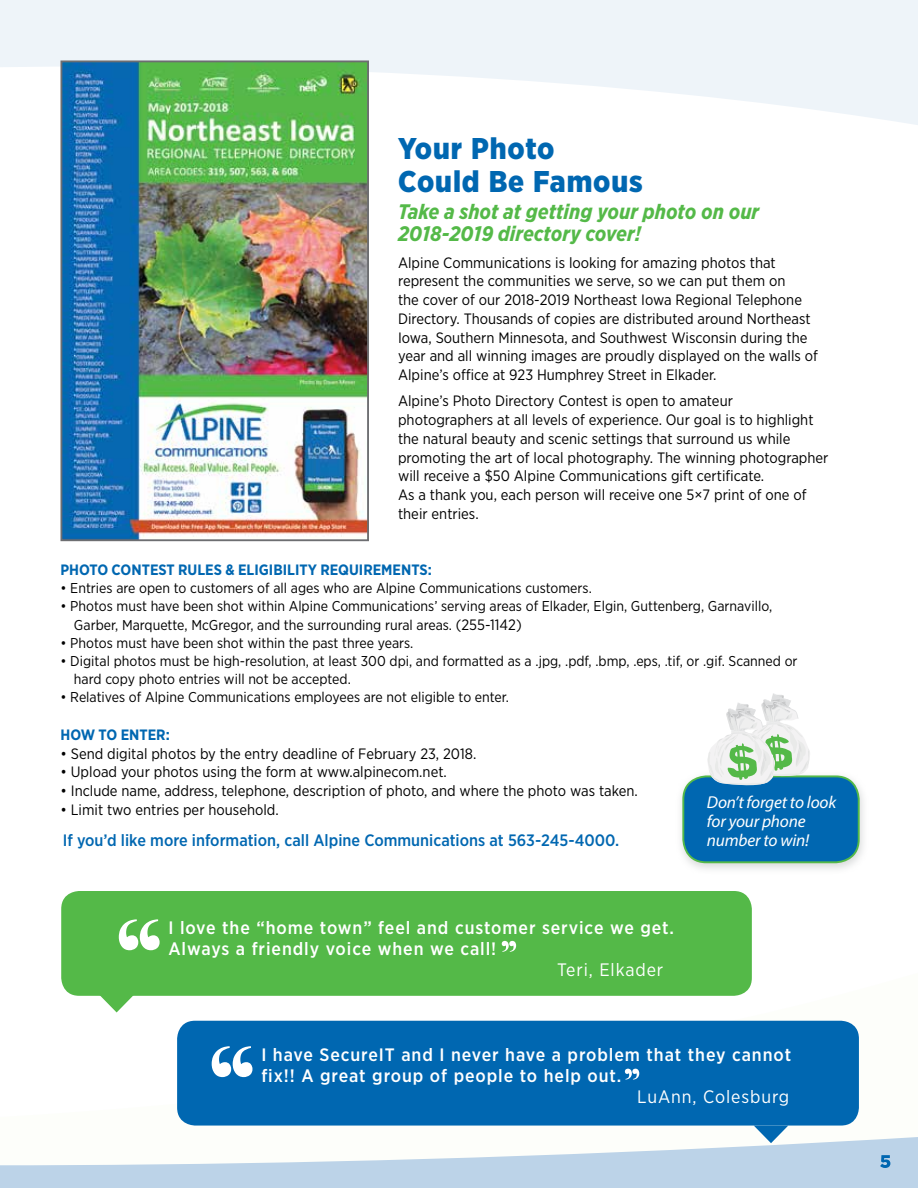
<style>
.page{position:relative;width:918px;height:1188px;background:#fff}
.page>*{position:absolute;margin:0;border:0;box-sizing:border-box;transform-origin:0 0}
.t1{font:900 30px/33px "Gotham Narrow";letter-spacing:.03em;color:#0067b1}
.t2{font:italic 700 21px/22.5px "Gotham Narrow";color:#54b948}
.t3{font:500 18px/21px "Gotham Narrow";letter-spacing:.05em;color:#fff}
.t4{font:18px "Gotham Narrow";letter-spacing:.05em;color:#fff}
.t5{font:italic 17.25px/18.9px "Myriad Pro";letter-spacing:-.01em;color:#fff}
.t6{font:500 16.5px "Gotham Narrow";color:#0067b1}
.t7{font:15px/18.8px "Gotham Narrow";color:#000}
.t8{font:700 15px "Gotham Narrow";color:#0067b1}
.t9{font:14.25px/18.8px "Gotham Narrow";color:#000}
.s1{font-size:15px}
</style>
<div class="page">
<svg style="left:0;top:0;width:918px;height:125px;fill:#eef4f9"></svg>
<img style="left:63px;top:63px;width:303px;height:475px">
<div style="left:60px;top:60px;width:309px;height:481px;border:2px solid #6d6e71"></div>
<div style="left:177px;top:1021px;width:682px;height:105px;background:#0067b1;border-radius:18px"></div>
<div style="left:61px;top:891px;width:691px;height:105px;background:#54b948;border-radius:18px"></div>
<svg style="left:625px;top:1069px;width:14px;height:11px"></svg>
<svg style="left:99px;top:995px;width:35px;height:17px"></svg>
<svg style="left:0;top:1137px;width:918px;height:51px;fill:#bcd3e8"></svg>
<svg style="left:880px;top:1155px;width:10px;height:13px"></svg>
<div style="left:675px;top:771px;width:194px;height:104px;background:#cdcfd0;opacity:.75"></div>
<div style="left:683px;top:776px;width:176px;height:86px;background:#0067b1;border-radius:23px"></div>
<div style="left:682px;top:775px;width:178px;height:88px;border:2px solid #54b948;border-radius:23px"></div>
<svg style="left:707px;top:693px;width:103px;height:92px"></svg>
<svg style="left:754px;top:1126px;width:34px;height:17px"></svg>
<svg style="left:119px;top:919px;width:41px;height:31px"></svg>
<svg style="left:212px;top:1046px;width:40px;height:31px"></svg>
<svg style="left:502px;top:941px;width:14px;height:11px"></svg>
<h1 class="t1" style="left:398px;top:132px;width:246px">Your Photo<br>Could Be Famous</h1>
<h2 class="t2" style="left:398px;top:200px;width:363px">Take a shot at getting your photo on our<br>2018-2019 directory cover!</h2>
<p class="t7" style="left:398px;top:253px;width:421px">Alpine Communications is looking for amazing photos that represent the communities we serve, so we can put them on<br>the cover of our 2018-2019 Northeast Iowa Regional Telephone Directory. Thousands of copies are distributed around Northeast Iowa, Southern Minnesota, and Southwest Wisconsin during the year and all winning images are proudly displayed on the walls of Alpine’s office at 923 Humphrey Street in Elkader.</p>
<p class="t7" style="left:398px;top:392px;width:432px">Alpine’s Photo Directory Contest is open to amateur photographers at all levels of experience. Our goal is to highlight the natural beauty and scenic settings that surround us while promoting the art of local photography. The winning photographer will receive a $50 Alpine Communications gift certificate.<br>As a thank you, each person will receive one 5×7 print of one of their entries.</p>
<p class="t8" style="left:60px;top:560px;width:373px">PHOTO CONTEST RULES &amp; ELIGIBILITY REQUIREMENTS:</p>
<p class="t9" style="left:60px;top:578px;width:533px">• Entries are open to customers of all ages who are Alpine Communications customers.</p>
<p class="t9" style="left:74px;top:596px;width:700px;text-indent:-13px">• Photos must have been shot within Alpine Communications’ serving areas of Elkader, Elgin, Guttenberg, Garnavillo,<br>Garber, Marquette, McGregor, and the surrounding rural areas. <span class="s1">(255-1142)</span></p>
<p class="t9" style="left:60px;top:633px;width:354px">• Photos must have been shot within the past three years.</p>
<p class="t9" style="left:74px;top:651px;width:725px;line-height:18px;text-indent:-13px">• Digital photos must be high-resolution, at least 300 dpi, and formatted as a .jpg, .pdf, .bmp, .eps, .tif, or .gif. Scanned or hard copy photo entries will not be accepted.</p>
<p class="t9" style="left:60px;top:688px;width:450px">• Relatives of Alpine Communications employees are not eligible to enter.</p>
<p class="t8" style="left:60px;top:725px;width:111px">HOW TO ENTER:</p>
<p class="t7" style="left:60px;top:744px;width:417px">• Send digital photos by the entry deadline of February 23, 2018.</p>
<p class="t7" style="left:60px;top:762px;width:388px">• Upload your photos using the form at www.alpinecom.net.</p>
<p class="t7" style="left:60px;top:781px;width:579px">• Include name, address, telephone, description of photo, and where the photo was taken.</p>
<p class="t7" style="left:60px;top:800px;width:220px">• Limit two entries per household.</p>
<p class="t5" style="left:707px;top:793px;width:131px">Don’t forget to look for your phone number to win!</p>
<p class="t6" style="left:63px;top:830px;width:558px">If you’d like more information, call Alpine Communications at 563-245-4000.</p>
<p class="t3" style="left:168px;top:917px;width:507px">I love the “home town” feel and customer service we get.<br>Always a friendly voice when we call!</p>
<p class="t4" style="left:557px;top:958px;width:108px">Teri, Elkader</p>
<p class="t3" style="left:261px;top:1044px;width:531px">I have SecureIT and I never have a problem that they cannot fix!! A great group of people to help out.</p>
<p class="t4" style="left:637px;top:1085px;width:154px">LuAnn, Colesburg</p>
</div>
